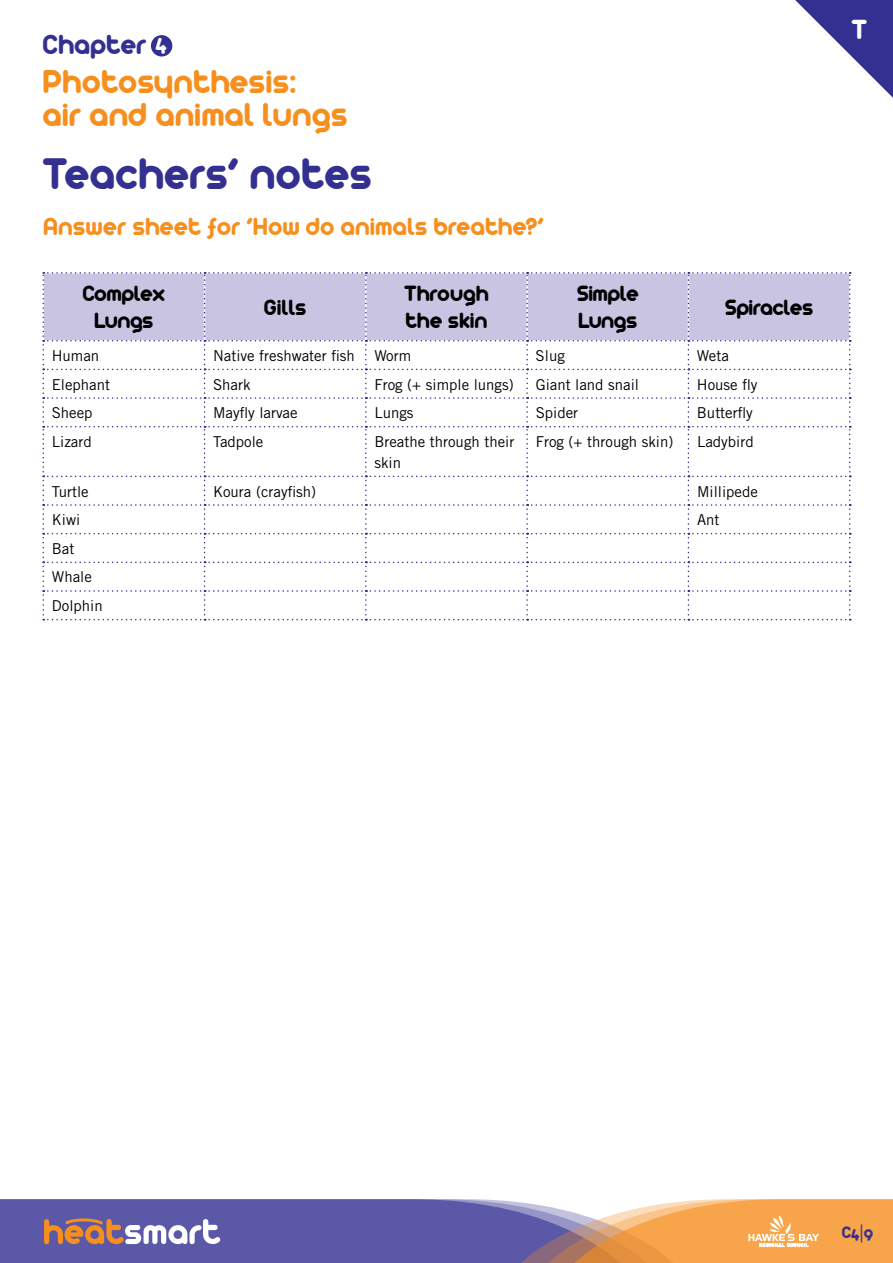
<style>
.page{position:relative;width:893px;height:1263px;background:#fff}
.page>*{position:absolute;margin:0;border:0;box-sizing:border-box;transform-origin:0 0}
.t1{font:48px "Arista 2.0";color:#333092}
.t2{font:36px/33px "Arista 2.0";color:#f78f1e}
.t3{font:30px "Arista 2.0";color:#333092}
.t4{font:30px "Arista 2.0";color:#fff}
.t5{font:27px "Arista 2.0";color:#f78f1e}
.t6{font:24.45px "Arista 2.0";color:#fff}
.t7{font:24px/27px "Arista 2.0";letter-spacing:-.02em;color:#000;text-align:center}
.t8{font:24px/27px "Arista 2.0";color:#000}
.t9{font:18px "Arista 2.0";color:#333092}
.t10{font:15px/28.7px "Trade Gothic";color:#000}
.s1{font-family:"Myriad Pro"}
</style>
<div class="page">
<svg style="left:0;top:1199px;width:893px;height:64px;background:#9b7d8e"></svg>
<div style="left:151px;top:35px;width:21px;height:21px;background:#333092;border-radius:50%"></div>
<svg style="left:43px;top:272px;width:808px;height:348px"></svg>
<svg style="left:795px;top:0;width:98px;height:98px"></svg>
<h3 class="t3" style="left:43px;top:26px;width:105px">Chapter</h3>
<h2 class="t2" style="left:43px;top:64px;width:307px">Photosynthesis:<br>air and animal lungs</h2>
<h3 class="t6" style="left:156px;top:27px;width:13px">4</h3>
<h1 class="t1" style="left:43px;top:145px;width:331px">Teachers’ notes</h1>
<h3 class="t5" style="left:43px;top:210px;width:502px">Answer sheet for ‘How do animals breathe?’</h3>
<h3 class="t7" style="left:82px;top:279px;width:85px">Complex<br>Lungs</h3>
<h3 class="t7" style="left:264px;top:293px;width:44px">Gills</h3>
<h3 class="t8" style="left:404px;top:279px;width:86px">Through the skin</h3>
<h3 class="t7" style="left:577px;top:279px;width:64px;text-align:left">Simple<br>Lungs</h3>
<h3 class="t7" style="left:725px;top:293px;width:90px">Spiracles</h3>
<p class="t10" style="left:52px;top:341px;width:49px">Human</p>
<p class="t10" style="left:213px;top:341px;width:143px">Native freshwater fish</p>
<p class="t10" style="left:374px;top:341px;width:38px">Worm</p>
<p class="t10" style="left:536px;top:341px;width:31px">Slug</p>
<p class="t10" style="left:697px;top:341px;width:33px">Weta</p>
<p class="t10" style="left:52px;top:370px;width:60px">Elephant</p>
<p class="t10" style="left:213px;top:370px;width:39px">Shark</p>
<p class="t10" style="left:374px;top:370px;width:141px">Frog (+ simple lungs)</p>
<p class="t10" style="left:536px;top:370px;width:105px">Giant land snail</p>
<p class="t10" style="left:697px;top:370px;width:62px">House fly</p>
<p class="t10" style="left:52px;top:398px;width:42px">Sheep</p>
<p class="t10" style="left:213px;top:398px;width:86px">Mayfly larvae</p>
<p class="t10" style="left:374px;top:398px;width:41px">Lungs</p>
<p class="t10" style="left:536px;top:398px;width:44px">Spider</p>
<p class="t10" style="left:697px;top:398px;width:57px">Butterfly</p>
<p class="t10" style="left:52px;top:427px;width:42px">Lizard</p>
<p class="t10" style="left:213px;top:427px;width:52px">Tadpole</p>
<p class="t10" style="left:374px;top:431px;width:141px;line-height:21px">Breathe through their skin</p>
<p class="t10" style="left:536px;top:427px;width:139px">Frog (+ through skin)</p>
<p class="t10" style="left:697px;top:427px;width:58px">Ladybird</p>
<p class="t10" style="left:52px;top:477px;width:38px">Turtle</p>
<p class="t10" style="left:213px;top:477px;width:104px">Koura (crayfish)</p>
<p class="t10" style="left:697px;top:477px;width:62px">Millipede</p>
<p class="t10" style="left:52px;top:505px;width:30px">Kiwi</p>
<p class="t10" style="left:697px;top:505px;width:24px">Ant</p>
<p class="t10" style="left:52px;top:534px;width:52px">Bat<br>Whale<br>Dolphin</p>
<h3 class="t4" style="left:851px;top:11px;width:17px">T</h3>
<p class="t9" style="left:842px;top:1221px;width:33px">C4<span class="s1">|</span>9</p>
</div>
